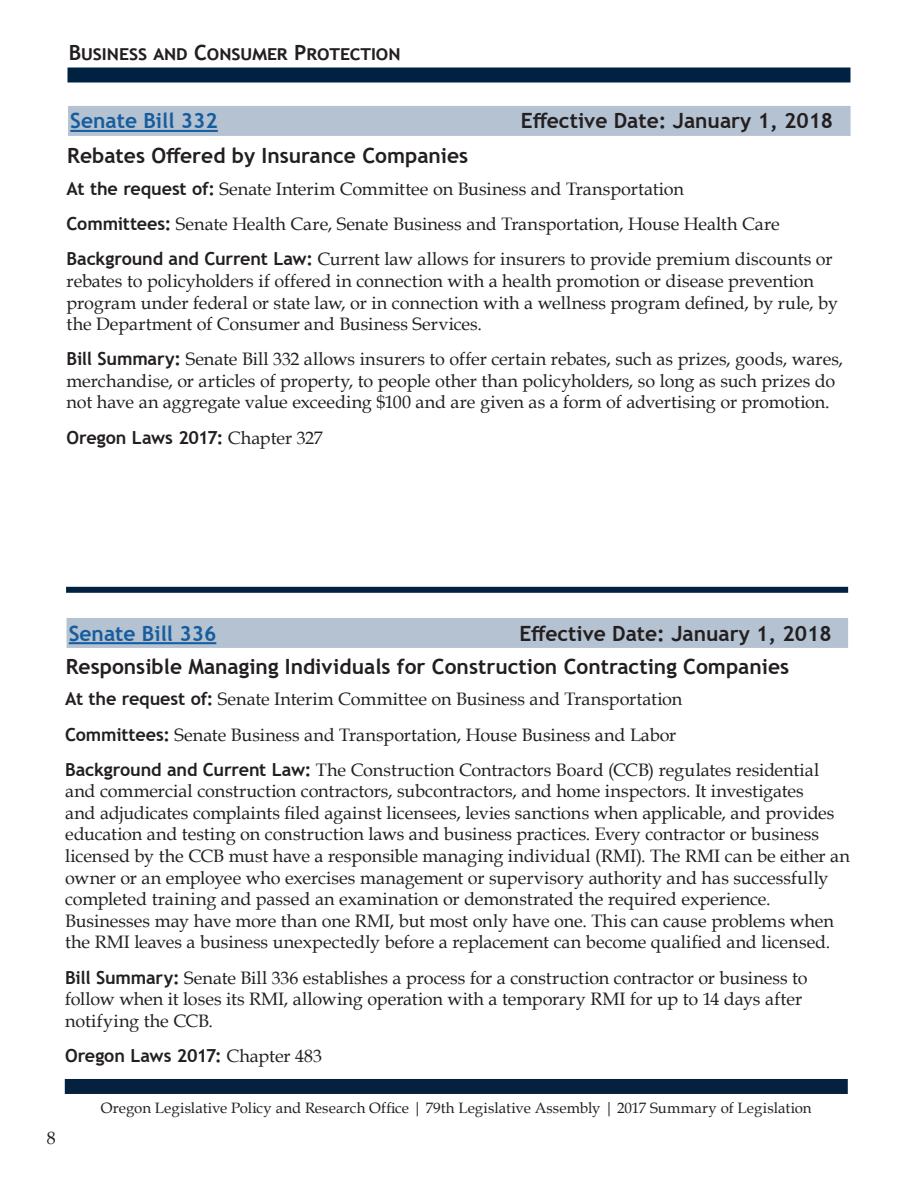
<style>
.page{position:relative;width:918px;height:1188px;background:#fff}
.page>*{position:absolute;margin:0;border:0;box-sizing:border-box;transform-origin:0 0}
.t1{font:700 21px "Trebuchet MS";color:#231f20}
.t2{font:700 21px "Trebuchet MS";color:#175d9e}
.t3{font:18px/21.6px "Book Antiqua";letter-spacing:-.005em;color:#231f20}
.t4{font:700 18px "Trebuchet MS";letter-spacing:-.005em;color:#231f20}
.t5{font:15px "Book Antiqua";letter-spacing:.005em;color:#231f20}
.s1{font-family:"Trebuchet MS";font-weight:700}
.s2{font-family:"Book Antiqua";font-weight:400}
</style>
<div class="page">
<div style="left:68px;top:68px;width:782px;height:14px;background:#002141"></div>
<div style="left:65px;top:1079px;width:783px;height:15px;background:#06213f"></div>
<div style="left:68px;top:106px;width:783px;height:30px;background:#b5c2d2"></div>
<hr style="left:70px;top:130px;width:148px;height:2px;background:#175d9e">
<div style="left:67px;top:618px;width:781px;height:30px;background:#b5c2d2"></div>
<hr style="left:69px;top:642px;width:147px;height:2px;background:#175d9e">
<div style="left:66px;top:587px;width:782px;height:6px;background:#002141"></div>
<p class="t1" style="left:69px;top:39px;width:333px">Business and Consumer Protection</p>
<p class="t2" style="left:70px;top:108px;width:149px">Senate Bill 332</p>
<p class="t1" style="left:521px;top:108px;width:314px">Effective Date: January 1, 2018</p>
<p class="t1" style="left:67px;top:142px;width:402px">Rebates Offered by Insurance Companies</p>
<p class="t3" style="left:67px;top:171px;width:767px;line-height:35.1px"><span class="s1">At the request of:</span> Senate Interim Committee on Business and Transportation<br><span class="s1">Committees:</span> Senate Health Care, Senate Business and Transportation, House Health Care<br><span class="s1">Background and Current Law:</span> Current law allows for insurers to provide premium discounts or</p>
<p class="t3" style="left:67px;top:270px;width:773px">rebates to policyholders if offered in connection with a health promotion or disease prevention program under federal or state law, or in connection with a wellness program defined, by rule, by the Department of Consumer and Business Services.</p>
<p class="t3" style="left:67px;top:348px;width:778px"><span class="s1">Bill Summary:</span> Senate Bill 332 allows insurers to offer certain rebates, such as prizes, goods, wares, merchandise, or articles of property, to people other than policyholders, so long as such prizes do not have an aggregate value exceeding $100 and are given as a form of advertising or promotion.</p>
<p class="t4" style="left:67px;top:426px;width:258px">Oregon Laws 2017: <span class="s2">Chapter 327</span></p>
<p class="t2" style="left:69px;top:620px;width:149px">Senate Bill 336</p>
<p class="t1" style="left:519px;top:620px;width:314px">Effective Date: January 1, 2018</p>
<p class="t1" style="left:66px;top:654px;width:725px">Responsible Managing Individuals for Construction Contracting Companies</p>
<p class="t3" style="left:65px;top:681px;width:756px;line-height:35.1px"><span class="s1">At the request of:</span> Senate Interim Committee on Business and Transportation<br><span class="s1">Committees:</span> Senate Business and Transportation, House Business and Labor<br><span class="s1">Background and Current Law:</span> The Construction Contractors Board (CCB) regulates residential</p>
<p class="t3" style="left:65px;top:780px;width:786px">and commercial construction contractors, subcontractors, and home inspectors. It investigates<br>and adjudicates complaints filed against licensees, levies sanctions when applicable, and provides education and testing on construction laws and business practices. Every contractor or business licensed by the CCB must have a responsible managing individual (RMI). The RMI can be either an owner or an employee who exercises management or supervisory authority and has successfully completed training and passed an examination or demonstrated the required experience.<br>Businesses may have more than one RMI, but most only have one. This can cause problems when the RMI leaves a business unexpectedly before a replacement can become qualified and licensed.</p>
<p class="t3" style="left:65px;top:966px;width:744px"><span class="s1">Bill Summary:</span> Senate Bill 336 establishes a process for a construction contractor or business to follow when it loses its RMI, allowing operation with a temporary RMI for up to 14 days after notifying the CCB.</p>
<p class="t4" style="left:65px;top:1044px;width:258px">Oregon Laws 2017: <span class="s2">Chapter 483</span></p>
<p class="t3" style="left:47px;top:1127px;width:11px">8</p>
<p class="t5" style="left:101px;top:1097px;width:712px">Oregon Legislative Policy and Research Office | 79th Legislative Assembly | 2017 Summary of Legislation</p>
</div>
